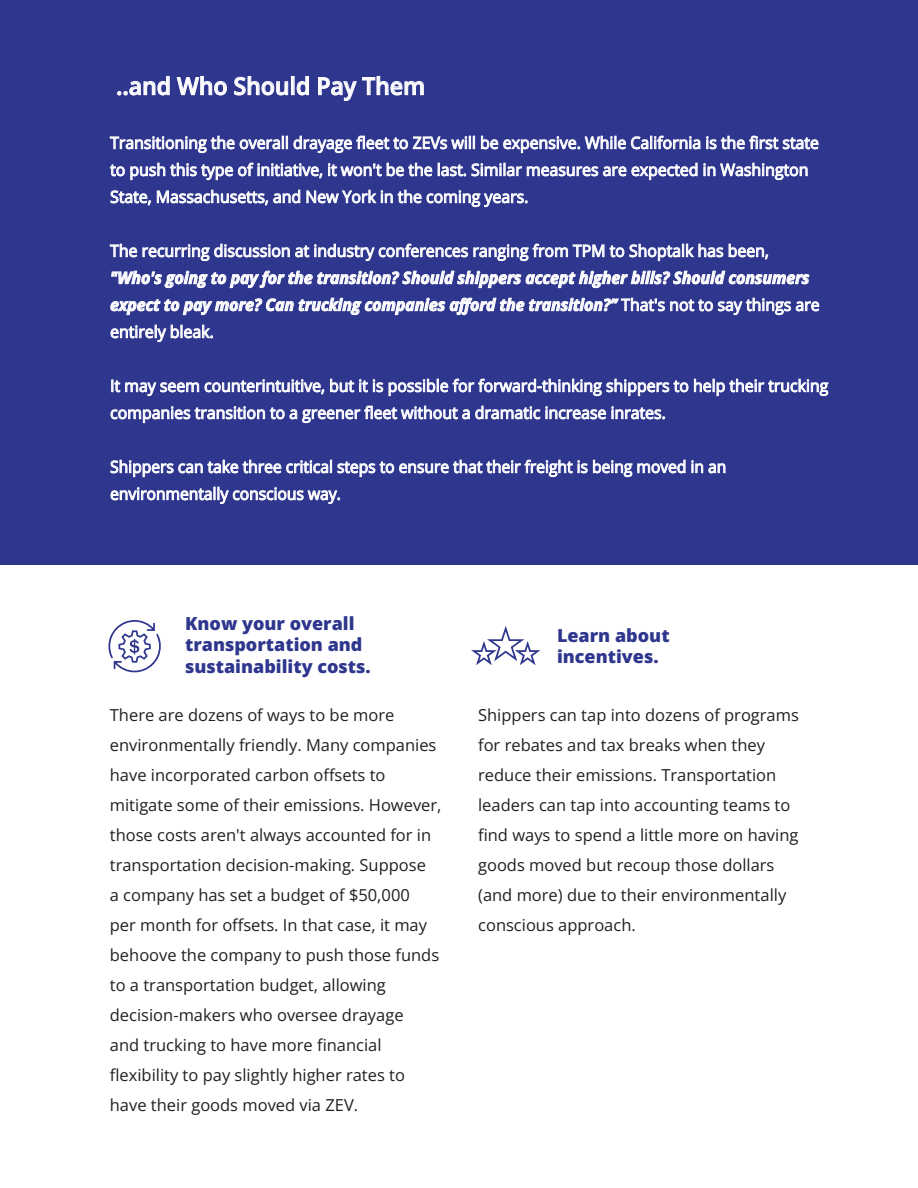
<style>
.page{position:relative;width:918px;height:1188px;background:#fff}
.page>*{position:absolute;margin:0;border:0;box-sizing:border-box;transform-origin:0 0}
.t1{font:600 24px "Open Sans";color:#fff;scale:.96 1}
.t2{font:800 18px/21.6px "Open Sans";color:#2e368e}
.t3{font:16.5px/30px "Open Sans";color:#221f1f}
.t4{font:16.5px/27px "Open Sans";color:#fff;scale:.96 1}
.t5{font:italic 700 16.5px/27px "Open Sans";color:#fff;scale:.96 1}
.t6{font:16.5px/27px "Open Sans";color:#fff;scale:.94 1}
.s1{font-weight:400;font-style:normal}
</style>
<div class="page">
<svg style="left:108px;top:620px;width:53px;height:52px"></svg>
<svg style="left:471px;top:626px;width:69px;height:39px"></svg>
<div style="left:0;top:0;width:918px;height:564px;background:#2e368e"></div>
<svg style="left:117px;top:76px;width:53px;height:19px"></svg>
<svg style="left:177px;top:76px;width:50px;height:19px"></svg>
<svg style="left:234px;top:76px;width:54px;height:19px"></svg>
<div style="left:291px;top:76px;width:3px;height:19px;border:1px solid #fff"></div>
<svg style="left:297px;top:76px;width:12px;height:19px"></svg>
<svg style="left:318px;top:76px;width:106px;height:25px"></svg>
<svg style="left:110px;top:136px;width:178px;height:17px"></svg>
<svg style="left:294px;top:136px;width:181px;height:17px"></svg>
<svg style="left:481px;top:135px;width:219px;height:18px"></svg>
<svg style="left:706px;top:136px;width:112px;height:14px"></svg>
<svg style="left:110px;top:163px;width:212px;height:17px"></svg>
<svg style="left:328px;top:163px;width:104px;height:14px"></svg>
<svg style="left:438px;top:163px;width:28px;height:13px"></svg>
<svg style="left:472px;top:163px;width:225px;height:17px"></svg>
<svg style="left:703px;top:162px;width:105px;height:18px"></svg>
<svg style="left:111px;top:190px;width:40px;height:15px"></svg>
<svg style="left:157px;top:190px;width:143px;height:15px"></svg>
<svg style="left:307px;top:190px;width:221px;height:17px"></svg>
<svg style="left:110px;top:244px;width:27px;height:13px"></svg>
<svg style="left:143px;top:244px;width:461px;height:17px"></svg>
<svg style="left:610px;top:244px;width:113px;height:17px"></svg>
<svg style="left:729px;top:244px;width:39px;height:15px"></svg>
<svg style="left:110px;top:271px;width:709px;height:44px"></svg>
<svg style="left:111px;top:325px;width:102px;height:17px"></svg>
<svg style="left:112px;top:380px;width:87px;height:16px"></svg>
<svg style="left:205px;top:379px;width:119px;height:15px"></svg>
<svg style="left:330px;top:379px;width:53px;height:13px"></svg>
<svg style="left:389px;top:379px;width:299px;height:17px"></svg>
<svg style="left:694px;top:379px;width:134px;height:17px"></svg>
<svg style="left:111px;top:406px;width:554px;height:17px"></svg>
<svg style="left:111px;top:460px;width:614px;height:17px"></svg>
<svg style="left:111px;top:487px;width:229px;height:17px"></svg>
<h1 class="t1" style="left:116px;top:70px;width:323px">..and Who Should Pay Them</h1>
<p class="t4" style="left:110px;top:129px;width:740px">Transitioning the overall drayage fleet to ZEVs will be expensive. While California is the first state to push this type of initiative, it won't be the last. Similar measures are expected in Washington<br>State, Massachusetts, and New York in the coming years.</p>
<p class="t4" style="left:110px;top:237px;width:688px">The recurring discussion at industry conferences ranging from TPM to Shoptalk has been,</p>
<p class="t5" style="left:110px;top:264px;width:741px">"Who's going to pay for the transition? Should shippers accept higher bills? Should consumers expect to pay more? Can trucking companies afford the transition?” <span class="s1">That's not to say things are entirely bleak.</span></p>
<p class="t4" style="left:110px;top:372px;width:750px">It may seem counterintuitive, but it is possible for forward-thinking shippers to help their trucking companies transition to a greener fleet without a dramatic increase inrates.</p>
<p class="t6" style="left:110px;top:453px;width:657px">Shippers can take three critical steps to ensure that their freight is being moved in an environmentally conscious way.</p>
<p class="t2" style="left:185px;top:612px;width:187px">Know your overall transportation and sustainability costs.</p>
<p class="t3" style="left:110px;top:700px;width:333px">There are dozens of ways to be more environmentally friendly. Many companies have incorporated carbon offsets to mitigate some of their emissions. However, those costs aren't always accounted for in transportation decision-making. Suppose<br>a company has set a budget of $50,000<br>per month for offsets. In that case, it may behoove the company to push those funds to a transportation budget, allowing decision-makers who oversee drayage<br>and trucking to have more financial flexibility to pay slightly higher rates to have their goods moved via ZEV.</p>
<p class="t2" style="left:557px;top:624px;width:114px">Learn about incentives.</p>
<p class="t3" style="left:478px;top:700px;width:322px">Shippers can tap into dozens of programs for rebates and tax breaks when they reduce their emissions. Transportation leaders can tap into accounting teams to find ways to spend a little more on having goods moved but recoup those dollars (and more) due to their environmentally conscious approach.</p>
</div>
